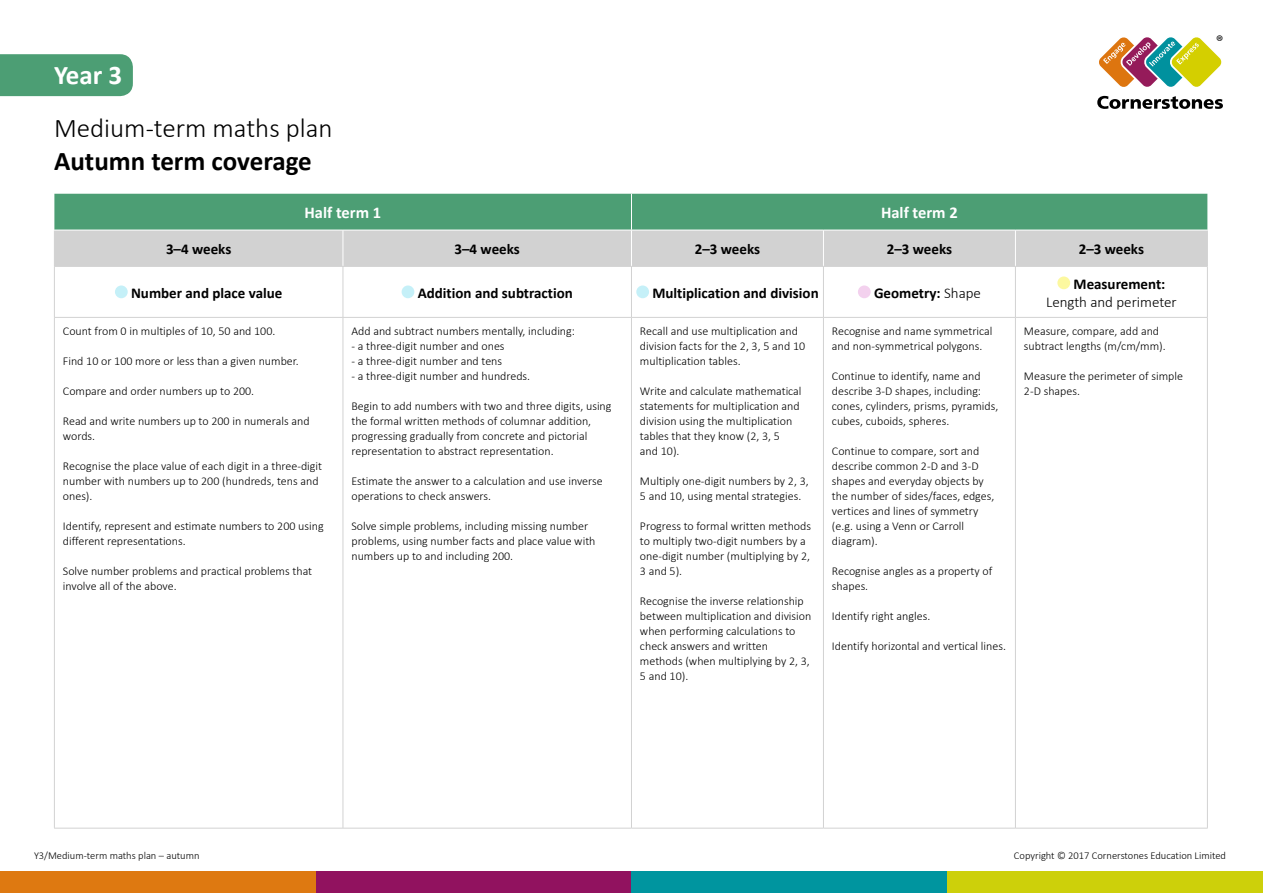
<style>
.page{position:relative;width:1263px;height:893px;background:#fff}
.page>*{position:absolute;margin:0;border:0;box-sizing:border-box;transform-origin:0 0}
.t1{font:300 27px "Calibri";color:#000}
.t2{font:700 27px "Calibri";color:#000}
.t3{font:700 27px "Calibri";color:#fff}
.t4{font:16.95px "Myriad Pro";color:#000}
.t5{font:700 16.5px "Calibri";color:#fff}
.t6{font:700 15px "Calibri";color:#000}
.t7{font:300 15px "Calibri";color:#000}
.t8{font:300 12px/15px "Calibri";color:#000}
.t9{font:300 10.5px "Calibri";color:#000}
.s1{font-weight:300}
</style>
<div class="page">
<div style="left:0;top:872px;width:316px;height:21px;background:#de7911"></div>
<div style="left:316px;top:872px;width:315px;height:21px;background:#91125f"></div>
<div style="left:631px;top:872px;width:316px;height:21px;background:#00959f"></div>
<div style="left:947px;top:872px;width:316px;height:21px;background:#cdd00a"></div>
<svg style="left:54px;top:194px;width:1153px;height:72px;background:#8fb8a3"></svg>
<hr style="left:343px;top:230px;width:1px;height:36px;background:#fff">
<hr style="left:631px;top:230px;width:1px;height:36px;background:#fff">
<hr style="left:823px;top:230px;width:1px;height:36px;background:#fff">
<hr style="left:1015px;top:230px;width:1px;height:36px;background:#fff">
<hr style="left:54px;top:230px;width:1px;height:36px;background:#d2d2d2">
<hr style="left:1207px;top:230px;width:1px;height:36px;background:#d2d2d2">
<hr style="left:54px;top:266px;width:289px;height:1px;background:#d2d2d2">
<hr style="left:54px;top:267px;width:1px;height:50px;background:#d2d2d2">
<hr style="left:343px;top:266px;width:288px;height:1px;background:#d2d2d2">
<hr style="left:343px;top:267px;width:1px;height:50px;background:#d2d2d2">
<hr style="left:54px;top:317px;width:289px;height:1px;background:#d2d2d2">
<hr style="left:54px;top:318px;width:1px;height:510px;background:#d2d2d2">
<hr style="left:343px;top:317px;width:288px;height:1px;background:#d2d2d2">
<hr style="left:343px;top:318px;width:1px;height:510px;background:#d2d2d2">
<hr style="left:823px;top:318px;width:1px;height:510px;background:#d2d2d2">
<hr style="left:1015px;top:318px;width:1px;height:510px;background:#d2d2d2">
<hr style="left:1207px;top:318px;width:1px;height:510px;background:#d2d2d2">
<hr style="left:54px;top:828px;width:289px;height:1px;background:#d2d2d2">
<hr style="left:343px;top:828px;width:288px;height:1px;background:#d2d2d2">
<hr style="left:631px;top:828px;width:192px;height:1px;background:#d2d2d2">
<hr style="left:823px;top:828px;width:192px;height:1px;background:#d2d2d2">
<hr style="left:1015px;top:828px;width:193px;height:1px;background:#d2d2d2">
<hr style="left:631px;top:266px;width:192px;height:1px;background:#d2d2d2">
<hr style="left:631px;top:267px;width:1px;height:50px;background:#d2d2d2">
<hr style="left:631px;top:317px;width:192px;height:1px;background:#d2d2d2">
<hr style="left:823px;top:266px;width:192px;height:1px;background:#d2d2d2">
<hr style="left:823px;top:267px;width:1px;height:50px;background:#d2d2d2">
<hr style="left:823px;top:317px;width:192px;height:1px;background:#d2d2d2">
<hr style="left:1015px;top:266px;width:193px;height:1px;background:#d2d2d2">
<hr style="left:1015px;top:267px;width:1px;height:50px;background:#d2d2d2">
<hr style="left:1015px;top:317px;width:193px;height:1px;background:#d2d2d2">
<hr style="left:1207px;top:267px;width:1px;height:50px;background:#d2d2d2">
<hr style="left:631px;top:318px;width:1px;height:510px;background:#d2d2d2">
<hr style="left:631px;top:194px;width:1px;height:36px;background:#fff">
<hr style="left:54px;top:230px;width:289px;height:1px;background:#fff">
<hr style="left:343px;top:230px;width:288px;height:1px;background:#fff">
<hr style="left:631px;top:230px;width:192px;height:1px;background:#fff">
<hr style="left:823px;top:230px;width:192px;height:1px;background:#fff">
<hr style="left:1015px;top:230px;width:193px;height:1px;background:#fff">
<div style="left:115px;top:285px;width:13px;height:13px;background:#c5f0f8;border-radius:50%"></div>
<div style="left:402px;top:285px;width:12px;height:13px;background:#c5f0f8;border-radius:50%"></div>
<div style="left:636px;top:285px;width:13px;height:13px;background:#c5f0f8;border-radius:50%"></div>
<div style="left:858px;top:285px;width:13px;height:13px;background:#f3d1ee;border-radius:50%"></div>
<div style="left:1057px;top:276px;width:13px;height:13px;background:#fcf89f;border-radius:50%"></div>
<svg style="left:1097px;top:37px;width:126px;height:72px"></svg>
<div style="left:0;top:54px;width:133px;height:42px;background:#4c9e74"></div>
<h1 class="t3" style="left:54px;top:58px;width:70px">Year 3</h1>
<h1 class="t1" style="left:54px;top:111px;width:280px">Medium-term maths plan</h1>
<h1 class="t2" style="left:54px;top:143px;width:259px">Autumn term coverage</h1>
<h3 class="t5" style="left:305px;top:202px;width:78px">Half term 1</h3>
<h3 class="t5" style="left:881px;top:202px;width:78px">Half term 2</h3>
<p class="t6" style="left:166px;top:239px;width:67px">3–4 weeks</p>
<p class="t6" style="left:455px;top:239px;width:67px">3–4 weeks</p>
<p class="t6" style="left:695px;top:239px;width:67px">2–3 weeks</p>
<p class="t6" style="left:887px;top:239px;width:67px">2–3 weeks</p>
<p class="t6" style="left:1079px;top:239px;width:67px">2–3 weeks</p>
<p class="t6" style="left:131px;top:284px;width:153px">Number and place value</p>
<p class="t6" style="left:418px;top:284px;width:157px">Addition and subtraction</p>
<p class="t6" style="left:652px;top:284px;width:168px">Multiplication and division</p>
<p class="t6" style="left:874px;top:284px;width:108px">Geometry: <span class="s1">Shape</span></p>
<p class="t6" style="left:1073px;top:275px;width:93px">Measurement:</p>
<p class="t7" style="left:1046px;top:293px;width:132px">Length and perimeter</p>
<p class="t8" style="left:63px;top:323px;width:214px">Count from 0 in multiples of 10, 50 and 100.</p>
<p class="t8" style="left:63px;top:353px;width:237px">Find 10 or 100 more or less than a given number.</p>
<p class="t8" style="left:63px;top:383px;width:193px">Compare and order numbers up to 200.</p>
<p class="t8" style="left:63px;top:413px;width:248px">Read and write numbers up to 200 in numerals and words.</p>
<p class="t8" style="left:63px;top:458px;width:261px">Recognise the place value of each digit in a three-digit number with numbers up to 200 (hundreds, tens and ones).</p>
<p class="t8" style="left:63px;top:518px;width:262px">Identify, represent and estimate numbers to 200 using different representations.</p>
<p class="t8" style="left:63px;top:563px;width:251px">Solve number problems and practical problems that involve all of the above.</p>
<p class="t8" style="left:351px;top:323px;width:225px">Add and subtract numbers mentally, including:</p>
<p class="t8" style="left:351px;top:338px;width:155px">- a three-digit number and ones</p>
<p class="t8" style="left:351px;top:353px;width:152px">- a three-digit number and tens</p>
<p class="t8" style="left:351px;top:368px;width:180px">- a three-digit number and hundreds.</p>
<p class="t8" style="left:351px;top:398px;width:262px">Begin to add numbers with two and three digits, using the formal written methods of columnar addition, progressing gradually from concrete and pictorial representation to abstract representation.</p>
<p class="t8" style="left:351px;top:473px;width:253px">Estimate the answer to a calculation and use inverse operations to check answers.</p>
<p class="t8" style="left:351px;top:518px;width:246px">Solve simple problems, including missing number problems, using number facts and place value with numbers up to and including 200.</p>
<p class="t8" style="left:640px;top:323px;width:167px">Recall and use multiplication and division facts for the 2, 3, 5 and 10 multiplication tables.</p>
<p class="t8" style="left:640px;top:383px;width:163px">Write and calculate mathematical statements for multiplication and division using the multiplication tables that they know (2, 3, 5<br>and 10).</p>
<p class="t8" style="left:640px;top:473px;width:170px">Multiply one-digit numbers by 2, 3,<br>5 and 10, using mental strategies.</p>
<p class="t8" style="left:640px;top:518px;width:173px">Progress to formal written methods to multiply two-digit numbers by a one-digit number (multiplying by 2,<br>3 and 5).</p>
<p class="t8" style="left:640px;top:593px;width:173px">Recognise the inverse relationship between multiplication and division when performing calculations to check answers and written methods (when multiplying by 2, 3,<br>5 and 10).</p>
<p class="t8" style="left:832px;top:323px;width:162px">Recognise and name symmetrical and non-symmetrical polygons.</p>
<p class="t8" style="left:832px;top:368px;width:168px">Continue to identify, name and describe 3-D shapes, including: cones, cylinders, prisms, pyramids, cubes, cuboids, spheres.</p>
<p class="t8" style="left:832px;top:443px;width:164px">Continue to compare, sort and describe common 2-D and 3-D shapes and everyday objects by the number of sides/faces, edges, vertices and lines of symmetry (e.g. using a Venn or Carroll diagram).</p>
<p class="t8" style="left:832px;top:563px;width:162px">Recognise angles as a property of shapes.</p>
<p class="t8" style="left:832px;top:608px;width:100px">Identify right angles.</p>
<p class="t8" style="left:832px;top:638px;width:176px">Identify horizontal and vertical lines.</p>
<p class="t8" style="left:1024px;top:323px;width:143px">Measure, compare, add and subtract lengths (m/cm/mm).</p>
<p class="t8" style="left:1024px;top:368px;width:161px">Measure the perimeter of simple<br>2-D shapes.</p>
<h2 class="t4" style="left:1216px;top:31px;width:9px">®</h2>
<p class="t9" style="left:34px;top:849px;width:167px">Y3/Medium-term maths plan – autumn</p>
<p class="t9" style="left:1014px;top:849px;width:213px">Copyright © 2017 Cornerstones Education Limited</p>
</div>
